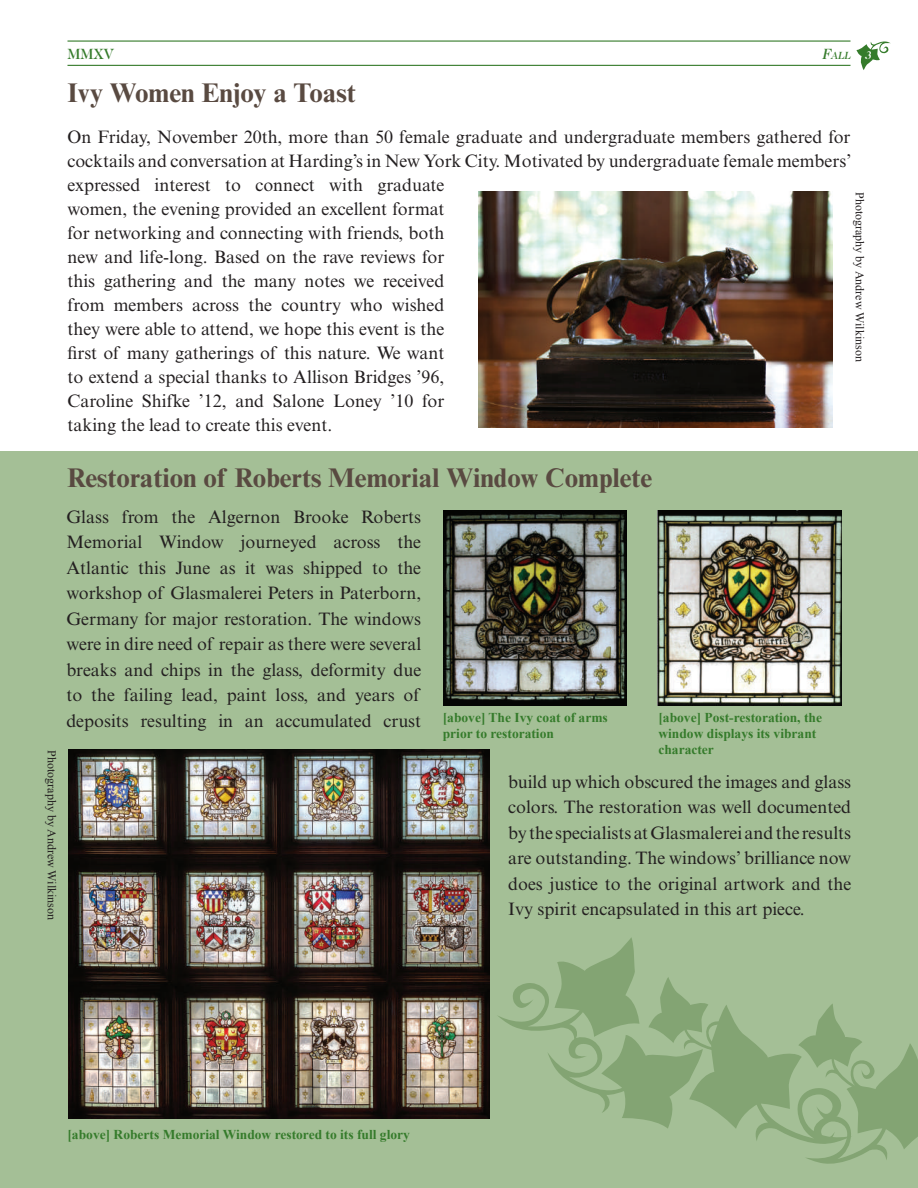
<style>
.page{position:relative;width:918px;height:1188px;background:#fff}
.page>*{position:absolute;margin:0;border:0;box-sizing:border-box;transform-origin:0 0}
.t1{font:700 27px "Times New Roman MT Std";color:#594a41}
.t2{font:18px/25.5px "Times New Roman MT Std";color:#231f20;text-align:justify}
.t3{font:500 15px "Caslon 224 Std";color:#357b2b}
.t4{font:700 13.5px/16.2px "Times New Roman";color:#357b2b}
.t5{font:12px "Times New Roman";color:#231f20}
.t6{font:italic 500 11.25px "Caslon 224 Std";color:#fff}
.t7{font:italic 500 10.5px "Caslon 224 Std";color:#357b2b}
.s1{font-size:15px}
</style>
<div class="page">
<div style="left:0;top:451px;width:918px;height:737px;background:#a4bf96"></div>
<hr style="left:68px;top:65px;width:782px;height:1px;background:#357b2b">
<hr style="left:68px;top:40px;width:782px;height:2px;background:#357b2b">
<svg style="left:856px;top:41px;width:35px;height:29px"></svg>
<img style="left:69px;top:750px;width:420px;height:369px">
<img style="left:657px;top:510px;width:185px;height:196px">
<img style="left:444px;top:510px;width:182px;height:196px">
<svg style="left:498px;top:937px;width:420px;height:227px"></svg>
<img style="left:478px;top:192px;width:355px;height:236px">
<p class="t3" style="left:68px;top:45px;width:48px">MMXV</p>
<p class="t7" style="left:822px;top:49px;width:30px"><span class="s1">F</span>all</p>
<p class="t6" style="left:865px;top:48px;width:8px">3</p>
<h1 class="t1" style="left:68px;top:76px;width:290px">Ivy Women Enjoy a Toast</h1>
<p class="t2" style="left:68px;top:125px;width:785px;line-height:24px;text-align:left">On Friday, November 20th, more than 50 female graduate and undergraduate members gathered for cocktails and conversation at Harding’s in New York City. Motivated by undergraduate female members’ expressed interest to connect with graduate<br>women, the evening provided an excellent format<br>for networking and connecting with friends, both<br>new and life-long. Based on the rave reviews for<br>this gathering and the many notes we received<br>from members across the country who wished<br>they were able to attend, we hope this event is the<br>first of many gatherings of this nature. We want<br>to extend a special thanks to Allison Bridges ’96,<br>Caroline Shifke ’12, and Salone Loney ’10 for<br>taking the lead to create this event.</p>
<p class="t5" style="left:868px;top:192px;width:171px;rotate:90deg">Photography by Andrew Wilkinson</p>
<p class="t5" style="left:60px;top:750px;width:171px;rotate:90deg">Photography by Andrew Wilkinson</p>
<h1 class="t1" style="left:67px;top:462px;width:587px">Restoration of Roberts Memorial Window Complete</h1>
<p class="t2" style="left:66px;top:504px;width:356px">Glass from the Algernon Brooke Roberts Memorial Window journeyed across the Atlantic this June as it was shipped to the workshop of Glasmalerei Peters in Paterborn, Germany for major restoration. The windows were in dire need of repair as there were several breaks and chips in the glass, deformity due to the failing lead, paint loss, and years of deposits resulting in an accumulated crust</p>
<p class="t4" style="left:658px;top:709px;width:165px">[above] Post-restoration, the window displays its vibrant character</p>
<p class="t4" style="left:443px;top:709px;width:167px">[above] The Ivy coat of arms prior to restoration</p>
<p class="t2" style="left:508px;top:769px;width:345px">build up which obscured the images and glass colors. The restoration was well documented by the specialists at Glasmalerei and the results are outstanding. The windows’ brilliance now does justice to the original artwork and the Ivy spirit encapsulated in this art piece.</p>
<p class="t4" style="left:67px;top:1126px;width:344px">[above] Roberts Memorial Window restored to its full glory</p>
</div>
